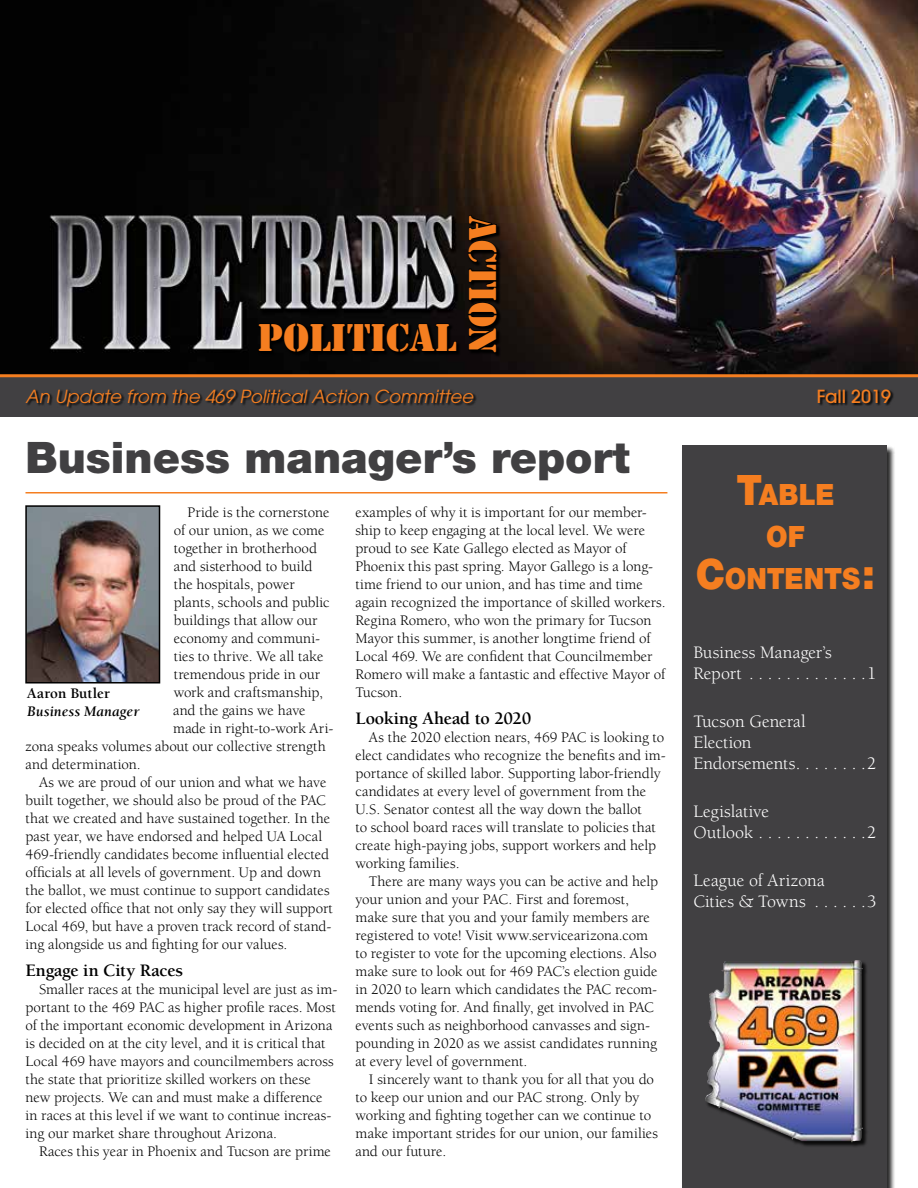
<style>
.page{position:relative;width:918px;height:1188px;background:#fff}
.page>*{position:absolute;margin:0;border:0;box-sizing:border-box;transform-origin:0 0}
.t1{font:900 43.5px "Helvetica Neue";color:#414042}
.t2{font:36px "Stencil Std";color:#f57e20}
.t3{font:900 29.4px/42px "Helvetica Neue";letter-spacing:.005em;color:#f57e20;text-align:center;scale:.92 1}
.t4{font:18px/21px "Berkeley";color:#fff}
.t5{font:italic 18px "Avant Garde";color:#f57e20}
.t6{font:700 18px "Berkeley";letter-spacing:-.015em;color:#000}
.t7{font:500 18px "Avant Garde";color:#f57e20}
.t8{font:15px/18px "Berkeley";letter-spacing:-.005em;color:#000}
.t9{font:italic 700 15px "Berkeley";color:#000}
.t10{font:700 15px "Berkeley";color:#000}
.s1{font-size:42px}
</style>
<div class="page">
<img style="left:0;top:0;width:918px;height:374px">
<div style="left:0;top:376px;width:918px;height:41px;background:#414042"></div>
<div style="left:681px;top:445px;width:215px;height:743px;background:#000;opacity:.85"></div>
<div style="left:682px;top:446px;width:204px;height:742px;background:#414042"></div>
<div style="left:26px;top:389px;width:869px;height:21px;background:#000;opacity:.95"></div>
<div style="left:259px;top:323px;width:202px;height:33px;background:#000"></div>
<svg style="left:257px;top:322px;width:201px;height:31px"></svg>
<div style="left:468px;top:215px;width:33px;height:143px;background:#000;opacity:.95"></div>
<svg style="left:467px;top:214px;width:31px;height:140px"></svg>
<img style="left:28px;top:508px;width:129px;height:173px">
<div style="left:25px;top:505px;width:135px;height:179px;border:2px solid #000"></div>
<hr style="left:26px;top:492px;width:641px;height:2px;background:#f57e20">
<hr style="left:0;top:374px;width:918px;height:3px;background:#f57e20">
<div style="left:706px;top:961px;width:163px;height:187px;background:#000;opacity:.85"></div>
<img style="left:707px;top:960px;width:149px;height:126px">
<h2 class="t2" style="left:258px;top:315px;width:200px">POLITICAL</h2>
<h2 class="t2" style="left:506px;top:216px;width:139px;rotate:90deg">ACTION</h2>
<p class="t5" style="left:26px;top:385px;width:449px">An Update from the 469 Political Action Committee</p>
<p class="t7" style="left:817px;top:385px;width:76px">Fall 2019</p>
<h1 class="t1" style="left:26px;top:431px;width:606px">Business manager’s report</h1>
<p class="t8" style="left:188px;top:503px;width:143px">Pride is the cornerstone</p>
<p class="t8" style="left:174px;top:521px;width:152px">of our union, as we come</p>
<p class="t8" style="left:174px;top:539px;width:145px">together in brotherhood</p>
<p class="t8" style="left:174px;top:557px;width:140px">and sisterhood to build</p>
<p class="t8" style="left:174px;top:575px;width:123px">the hospitals, power</p>
<p class="t8" style="left:174px;top:593px;width:157px">plants, schools and public</p>
<p class="t8" style="left:174px;top:611px;width:145px">buildings that allow our</p>
<p class="t8" style="left:174px;top:629px;width:148px">economy and communi-</p>
<p class="t8" style="left:174px;top:647px;width:151px">ties to thrive. We all take</p>
<p class="t8" style="left:174px;top:665px;width:148px">tremendous pride in our</p>
<p class="t8" style="left:174px;top:683px;width:151px">work and craftsmanship,</p>
<p class="t8" style="left:173px;top:701px;width:134px">and the gains we have</p>
<p class="t8" style="left:173px;top:719px;width:162px">made in right-to-work Ari-</p>
<p class="t8" style="left:26px;top:737px;width:302px">zona speaks volumes about our collective strength</p>
<p class="t8" style="left:26px;top:755px;width:114px">and determination.</p>
<p class="t8" style="left:39px;top:773px;width:289px">As we are proud of our union and what we have</p>
<p class="t8" style="left:26px;top:791px;width:302px">built together, we should also be proud of the PAC</p>
<p class="t8" style="left:26px;top:809px;width:306px">that we created and have sustained together. In the</p>
<p class="t8" style="left:26px;top:827px;width:298px">past year, we have endorsed and helped UA Local</p>
<p class="t8" style="left:26px;top:845px;width:305px">469-friendly candidates become influential elected</p>
<p class="t8" style="left:26px;top:863px;width:297px">officials at all levels of government. Up and down</p>
<p class="t8" style="left:26px;top:881px;width:306px">the ballot, we must continue to support candidates</p>
<p class="t8" style="left:26px;top:899px;width:309px">for elected office that not only say they will support</p>
<p class="t8" style="left:26px;top:917px;width:307px">Local 469, but have a proven track record of stand-</p>
<p class="t8" style="left:26px;top:935px;width:261px">ing alongside us and fighting for our values.</p>
<p class="t6" style="left:26px;top:960px;width:159px">Engage in City Races</p>
<p class="t8" style="left:26px;top:980px;width:313px;text-indent:14px">Smaller races at the municipal level are just as im&shy;portant to the 469 PAC as higher profile races. Most of the important economic development in Arizona is decided on at the city level, and it is critical that Local 469 have mayors and councilmembers across the state that prioritize skilled workers on these new projects. We can and must make a difference in races at this level if we want to continue increas&shy;ing our market share throughout Arizona.</p>
<p class="t8" style="left:39px;top:1142px;width:293px">Races this year in Phoenix and Tucson are prime</p>
<p class="t8" style="left:355px;top:503px;width:311px">examples of why it is important for our member&shy;ship to keep engaging at the local level. We were proud to see Kate Gallego elected as Mayor of Phoenix this past spring. Mayor Gallego is a long&shy;time friend to our union, and has time and time again recognized the importance of skilled workers.<br>Regina Romero, who won the primary for Tucson Mayor this summer, is another longtime friend of Local 469. We are confident that Councilmember Romero will make a fantastic and effective Mayor of Tucson.</p>
<p class="t6" style="left:355px;top:708px;width:178px">Looking Ahead to 2020</p>
<p class="t8" style="left:355px;top:728px;width:312px;text-indent:14px">As the 2020 election nears, 469 PAC is looking to elect candidates who recognize the benefits and im&shy;portance of skilled labor. Supporting labor-friendly candidates at every level of government from the<br>U. S. Senator contest all the way down the ballot<br>to school board races will translate to policies that create high-paying jobs, support workers and help working families.</p>
<p class="t8" style="left:355px;top:872px;width:304px;text-indent:14px">There are many ways you can be active and help your union and your PAC. First and foremost, make sure that you and your family members are registered to vote! Visit www. servicearizona. com to register to vote for the upcoming elections. Also make sure to look out for 469 PAC’s election guide in 2020 to learn which candidates the PAC recom&shy;mends voting for. And finally, get involved in PAC events such as neighborhood canvasses and sign&shy;pounding in 2020 as we assist candidates running at every level of government.</p>
<p class="t8" style="left:355px;top:1070px;width:304px;text-indent:14px">I sincerely want to thank you for all that you do to keep our union and our PAC strong. Only by working and fighting together can we continue to make important strides for our union, our families and our future.</p>
<p class="t10" style="left:27px;top:686px;width:84px">Aaron Butler</p>
<p class="t9" style="left:27px;top:704px;width:114px">Business Manager</p>
<h3 class="t3" style="left:696px;top:473px;width:197px"><span class="s1">T</span>ABLE<br>OF<br><span class="s1">C</span>ONTENTS<span class="s1">:</span></h3>
<p class="t4" style="left:693px;top:642px;width:185px">Business Manager’s<br>Report . . . . . . . . . . . . 1</p>
<p class="t4" style="left:693px;top:711px;width:185px">Tucson General<br>Election<br>Endorsements . . . . . . . 2</p>
<p class="t4" style="left:693px;top:801px;width:185px">Legislative<br>Outlook . . . . . . . . . . . 2</p>
<p class="t4" style="left:693px;top:870px;width:185px">League of Arizona<br>Cities &amp; Towns . . . . . 3</p>
</div>
